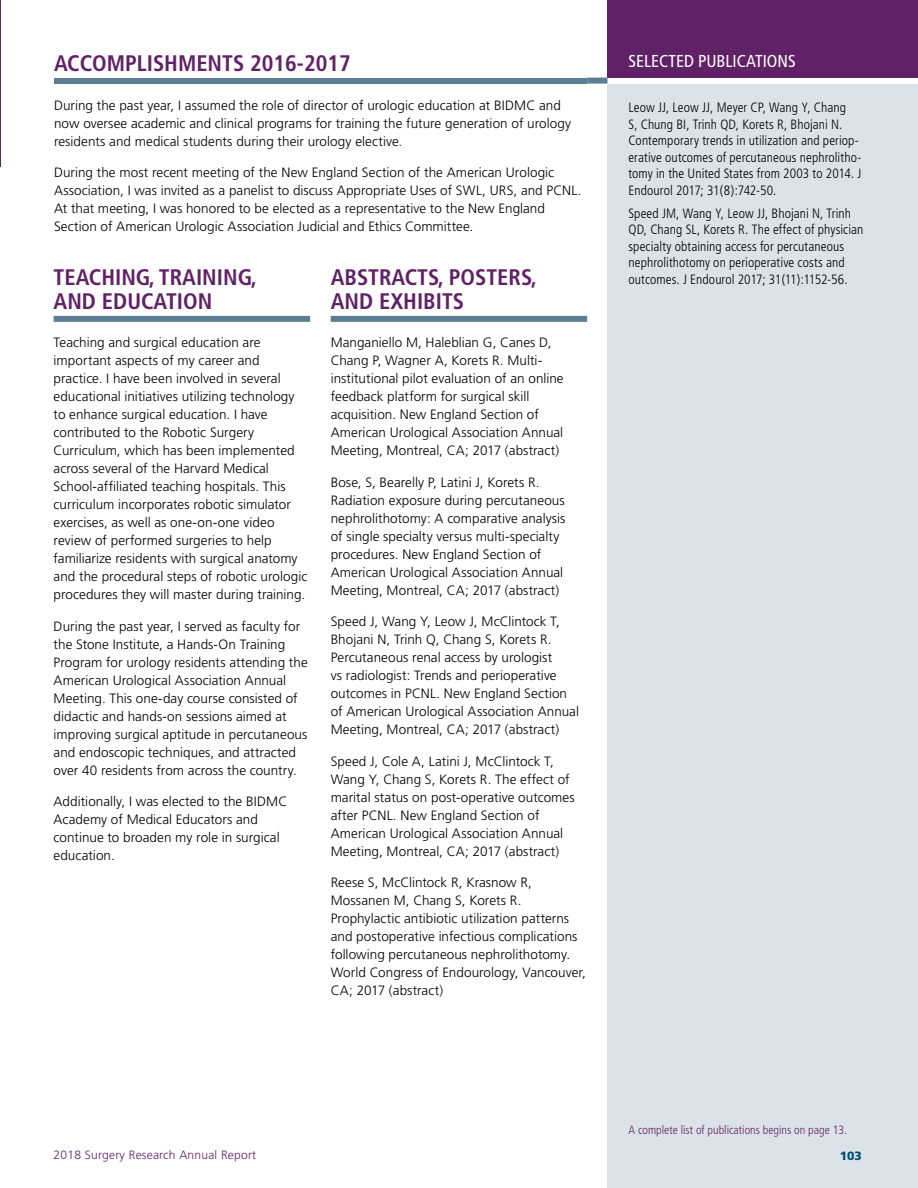
<style>
.page{position:relative;width:918px;height:1188px;background:#fff}
.page>*{position:absolute;margin:0;border:0;box-sizing:border-box;transform-origin:0 0}
.t1{font:700 condensed 22.5px/24px "Frutiger";color:#612166}
.t2{font:condensed 17.25px "Frutiger";color:#fff}
.t3{font:300 13.5px/18px "Frutiger";letter-spacing:.005em;color:#000}
.t4{font:300 condensed 13.5px/16.5px "Frutiger";letter-spacing:.005em;color:#000}
.t5{font:300 condensed 12px "Frutiger";color:#612166}
.t6{font:300 12px "Frutiger";letter-spacing:.02em;color:#612166}
.t7{font:900 12px "Frutiger";color:#004d71}
</style>
<div class="page">
<div style="left:608px;top:84px;width:310px;height:1104px;background:#dce3e8"></div>
<hr style="left:0;top:0;width:1px;height:166px;background:#612166">
<div style="left:608px;top:0;width:310px;height:78px;background:#612166"></div>
<div style="left:587px;top:78px;width:21px;height:6px;background:#5b7e95"></div>
<div style="left:54px;top:78px;width:533px;height:6px;background:#5b7e95"></div>
<div style="left:54px;top:316px;width:256px;height:6px;background:#5b7e95"></div>
<div style="left:331px;top:316px;width:256px;height:6px;background:#5b7e95"></div>
<p class="t2" style="left:629px;top:51px;width:169px">SELECTED PUBLICATIONS</p>
<p class="t4" style="left:629px;top:99px;width:234px">Leow JJ, Leow JJ, Meyer CP, Wang Y, Chang<br>S, Chung BI, Trinh QD, Korets R, Bhojani N.<br>Contemporary trends in utilization and periop&shy;erative outcomes of percutaneous nephrolitho&shy;tomy in the United States from 2003 to 2014. J Endourol 2017; 31(8):742-50.</p>
<p class="t4" style="left:629px;top:205px;width:236px">Speed JM, Wang Y, Leow JJ, Bhojani N, Trinh QD, Chang SL, Korets R. The effect of physician specialty obtaining access for percutaneous nephrolithotomy on perioperative costs and</p>
<h1 class="t1" style="left:54px;top:52px;width:298px">ACCOMPLISHMENTS 2016-2017</h1>
<p class="t3" style="left:54px;top:96px;width:519px">During the past year, I assumed the role of director of urologic education at BIDMC and now oversee academic and clinical programs for training the future generation of urology residents and medical students during their urology elective.</p>
<p class="t3" style="left:54px;top:164px;width:529px">During the most recent meeting of the New England Section of the American Urologic Association, I was invited as a panelist to discuss Appropriate Uses of SWL, URS, and PCNL.<br>At that meeting, I was honored to be elected as a representative to the New England Section of American Urologic Association Judicial and Ethics Committee.</p>
<h1 class="t1" style="left:54px;top:265px;width:205px">TEACHING, TRAINING,</h1>
<p class="t4" style="left:629px;top:271px;width:221px">outcomes. J Endourol 2017; 31(11):1152-56.</p>
<h1 class="t1" style="left:54px;top:289px;width:160px">AND EDUCATION</h1>
<p class="t3" style="left:54px;top:334px;width:255px">Teaching and surgical education are important aspects of my career and practice. I have been involved in several educational initiatives utilizing technology to enhance surgical education. I have contributed to the Robotic Surgery Curriculum, which has been implemented across several of the Harvard Medical School-affiliated teaching hospitals. This curriculum incorporates robotic simulator exercises, as well as one-on-one video review of performed surgeries to help familiarize residents with surgical anatomy and the procedural steps of robotic urologic procedures they will master during training.</p>
<p class="t3" style="left:54px;top:617px;width:256px">During the past year, I served as faculty for the Stone Institute, a Hands-On Training Program for urology residents attending the American Urological Association Annual Meeting. This one-day course consisted of didactic and hands-on sessions aimed at improving surgical aptitude in percutaneous and endoscopic techniques, and attracted over 40 residents from across the country.</p>
<p class="t3" style="left:54px;top:793px;width:235px">Additionally, I was elected to the BIDMC<br>Academy of Medical Educators and continue to broaden my role in surgical education.</p>
<h1 class="t1" style="left:331px;top:265px;width:208px">ABSTRACTS, POSTERS,<br>AND EXHIBITS</h1>
<p class="t3" style="left:331px;top:334px;width:234px">Manganiello M, Haleblian G, Canes D, Chang P, Wagner A, Korets R. Multi&shy;institutional pilot evaluation of an online feedback platform for surgical skill acquisition. New England Section of American Urological Association Annual Meeting, Montreal, CA; 2017 (abstract)</p>
<p class="t3" style="left:331px;top:473px;width:236px">Bose, S, Bearelly P, Latini J, Korets R.<br>Radiation exposure during percutaneous nephrolithotomy: A comparative analysis of single specialty versus multi-specialty procedures. New England Section of American Urological Association Annual Meeting, Montreal, CA; 2017 (abstract)</p>
<p class="t3" style="left:331px;top:613px;width:250px">Speed J, Wang Y, Leow J, McClintock T, Bhojani N, Trinh Q, Chang S, Korets R.<br>Percutaneous renal access by urologist<br>vs radiologist: Trends and perioperative outcomes in PCNL. New England Section of American Urological Association Annual Meeting, Montreal, CA; 2017 (abstract)</p>
<p class="t3" style="left:331px;top:752px;width:245px">Speed J, Cole A, Latini J, McClintock T, Wang Y, Chang S, Korets R. The effect of marital status on post-operative outcomes after PCNL. New England Section of American Urological Association Annual Meeting, Montreal, CA; 2017 (abstract)</p>
<p class="t3" style="left:331px;top:874px;width:257px">Reese S, McClintock R, Krasnow R, Mossanen M, Chang S, Korets R.<br>Prophylactic antibiotic utilization patterns and postoperative infectious complications following percutaneous nephrolithotomy.<br>World Congress of Endourology, Vancouver, CA; 2017 (abstract)</p>
<p class="t5" style="left:628px;top:1123px;width:220px">A complete list of publications begins on page 13.</p>
<p class="t6" style="left:54px;top:1148px;width:204px">2018 Surgery Research Annual Report</p>
<p class="t7" style="left:840px;top:1148px;width:24px">103</p>
</div>
